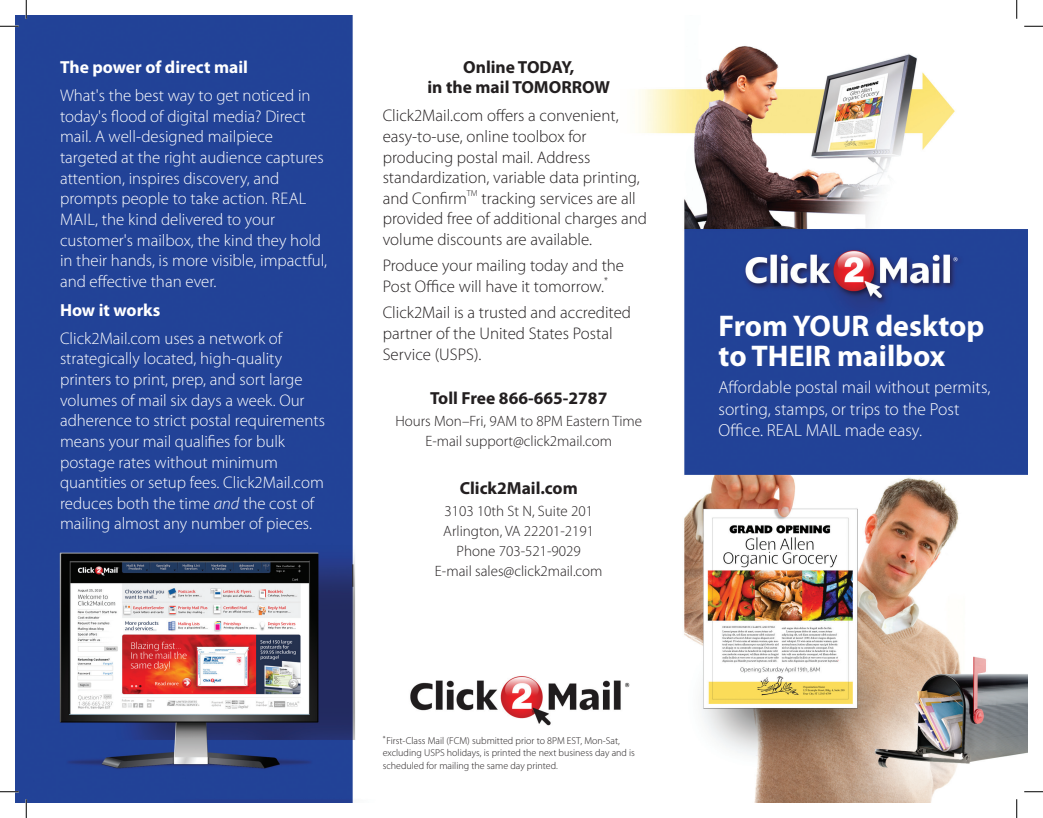
<style>
.page{position:relative;width:1043px;height:818px;background:#fff}
.page>*{position:absolute;margin:0;border:0;box-sizing:border-box;transform-origin:0 0}
.t1{font:700 30px/30.6px "Myriad Pro";color:#fff}
.t2{font:300 17.5px/21.2px "Myriad Pro";color:#fff}
.t3{font:700 17.5px/20px "Myriad Pro";color:#231f20;text-align:center}
.t4{font:700 17.5px "Myriad Pro";color:#fff}
.t5{font:300 16.88px/20.6px "Myriad Pro";color:#fff}
.t6{font:300 16.88px/20.6px "Myriad Pro";color:#231f20}
.t7{font:300 15px/20px "Myriad Pro";color:#231f20;text-align:center}
.t8{font:300 10px/12.5px "Myriad Pro";color:#231f20}
.t9{font:300 9.88px "Myriad Pro";color:#231f20}
.s1{font-style:italic}
</style>
<div class="page">
<img style="left:15px;top:15px;width:1013px;height:787px">
<svg style="left:352px;top:564px;width:1px;height:22px"></svg>
<svg style="left:0;top:25px;width:19px;height:2px"></svg>
<svg style="left:1024px;top:25px;width:18px;height:2px"></svg>
<svg style="left:0;top:790px;width:19px;height:2px"></svg>
<svg style="left:1024px;top:790px;width:18px;height:2px"></svg>
<svg style="left:25px;top:0;width:2px;height:19px"></svg>
<svg style="left:25px;top:799px;width:2px;height:19px"></svg>
<svg style="left:1015px;top:0;width:2px;height:19px"></svg>
<svg style="left:1015px;top:799px;width:2px;height:19px"></svg>
<p class="t4" style="left:60px;top:56px;width:189px">The power of direct mail</p>
<p class="t5" style="left:60px;top:85px;width:265px">What's the best way to get noticed in today's flood of digital media? Direct mail. A well-designed mailpiece targeted at the right audience captures attention, inspires discovery, and prompts people to take action. Real<br>mail</p>
<p class="t5" style="left:60px;top:209px;width:269px;text-indent:35px">, the kind delivered to your customer's mailbox, the kind they hold in their hands, is more visible, impactful, and effective than ever.</p>
<p class="t4" style="left:60px;top:298px;width:102px">How it works</p>
<p class="t5" style="left:60px;top:328px;width:266px">Click2Mail.com uses a network of strategically located, high-quality printers to print, prep, and sort large volumes of mail six days a week. Our adherence to strict postal requirements means your mail qualifies for bulk postage rates without minimum quantities or setup fees. Click2Mail.com reduces both the time <span class="s1">and</span> the cost of mailing almost any number of pieces.</p>
<p class="t3" style="left:427px;top:57px;width:184px">Online TODAY,<br>in the mail TOMORROW</p>
<p class="t6" style="left:382px;top:106px;width:266px">Click2Mail.com offers a convenient, easy-to-use, online toolbox for producing postal mail. Address standardization, variable data printing, and Confirm<sup>TM</sup> tracking services are all provided free of additional charges and volume discounts are available.</p>
<p class="t6" style="left:383px;top:256px;width:243px">Produce your mailing today and the<br>Post Office will have it tomorrow.</p>
<p class="t9" style="left:604px;top:275px;width:5px">*</p>
<p class="t6" style="left:382px;top:302px;width:250px">Click2Mail is a trusted and accredited partner of the United States Postal<br>Service (USPS).</p>
<p class="t3" style="left:430px;top:387px;width:179px">Toll Free 866-665-2787</p>
<p class="t7" style="left:395px;top:411px;width:248px">Hours Mon–Fri, 9AM to 8PM Eastern Time<br>E-mail support@click2mail.com</p>
<p class="t3" style="left:460px;top:477px;width:120px">Click2Mail.com</p>
<p class="t7" style="left:435px;top:501px;width:169px">3103 10th St N, Suite 201<br>Arlington, VA 22201-2191<br>Phone 703-521-9029<br>E-mail sales@click2mail.com</p>
<p class="t8" style="left:382px;top:734px;width:254px"><sup>*</sup>First-Class Mail (FCM) submitted prior to 8PM EST, Mon-Sat, excluding USPS holidays, is printed the next business day and is scheduled for mailing the same day printed.</p>
<h1 class="t1" style="left:718px;top:309px;width:267px">From YOUR desktop to THEIR mailbox</h1>
<p class="t2" style="left:718px;top:377px;width:273px">Affordable postal mail without permits, sorting, stamps, or trips to the Post<br>Office. REAL MAIL made easy.</p>
</div>
